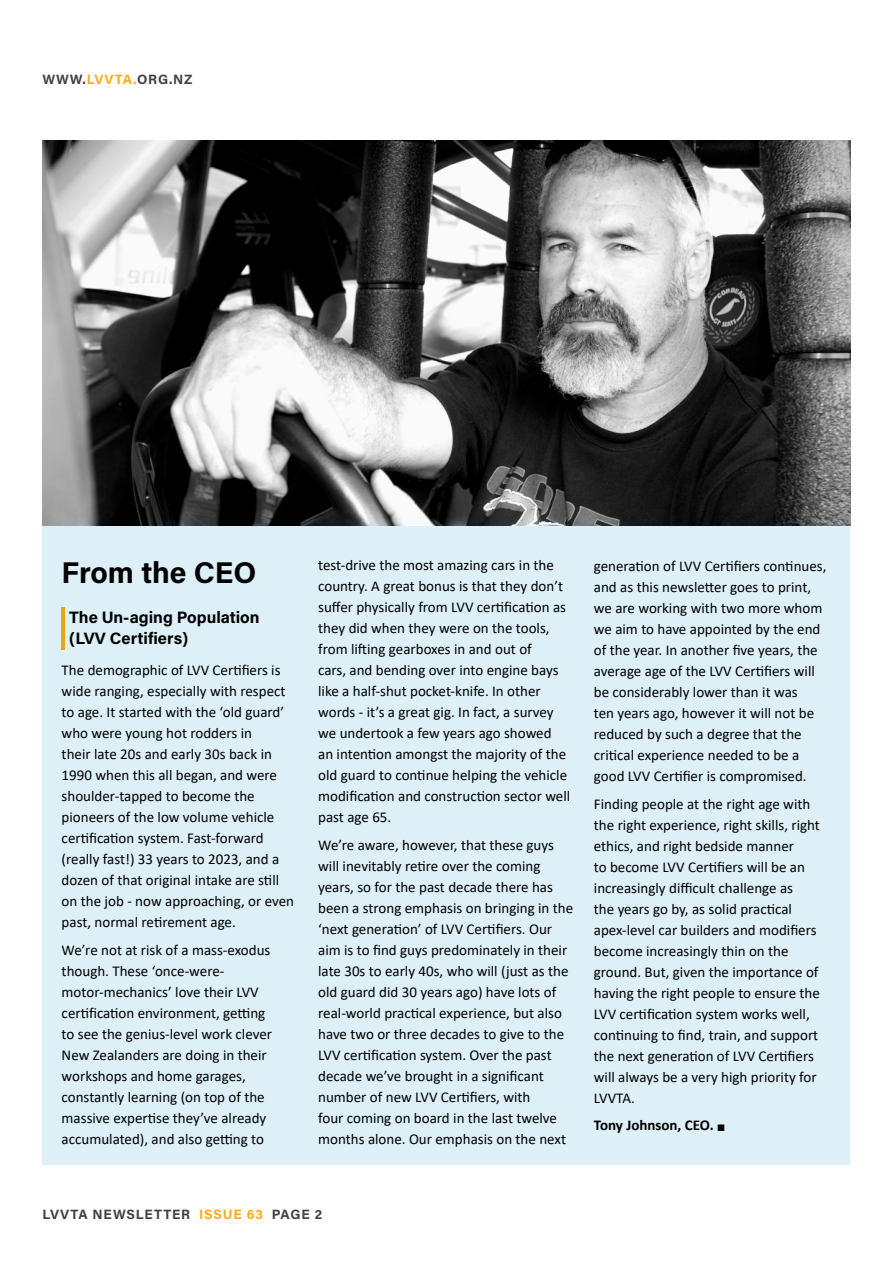
<style>
.page{position:relative;width:893px;height:1263px;background:#fff}
.page>*{position:absolute;margin:0;border:0;box-sizing:border-box;transform-origin:0 0}
.t1{font:700 30px "Acumin Pro";letter-spacing:-.005em;color:#000}
.t2{font:700 16.5px/21px "Acumin Pro";color:#000}
.t3{font:15px/21px "Calibri";color:#000}
.t4{font:700 15px "Calibri";color:#000}
.t5{font:700 13.5px "Acumin Pro";letter-spacing:.06em;color:#414042}
.s1{color:#fbab18}
</style>
<div class="page">
<div style="left:43px;top:517px;width:807px;height:648px;background:#ddf0f8"></div>
<hr style="left:62px;top:607px;width:3px;height:42px;background:#eca117">
<img style="left:43px;top:140px;width:807px;height:385px">
<p class="t5" style="left:43px;top:70px;width:152px">WWW.<span class="s1">LVVTA.</span>ORG.NZ</p>
<h1 class="t1" style="left:62px;top:551px;width:196px">From the CEO</h1>
<p class="t2" style="left:69px;top:606px;width:192px">The Un-aging Population (LVV Certifiers)</p>
<p class="t3" style="left:62px;top:659px;width:234px">The demographic of LVV Certifiers is wide ranging, especially with respect to age. It started with the ‘old guard’ who were young hot rodders in<br>their late 20s and early 30s back in 1990 when this all began, and were shoulder-tapped to become the pioneers of the low volume vehicle certification system. Fast-forward (really fast!) 33 years to 2023, and a dozen of that original intake are still on the job - now approaching, or even past, normal retirement age.</p>
<p class="t3" style="left:62px;top:939px;width:212px">We’re not at risk of a mass-exodus though. These ‘once-were&shy;motor-mechanics’ love their LVV certification environment, getting to see the genius-level work clever New Zealanders are doing in their workshops and home garages, constantly learning (on top of the massive expertise they’ve already accumulated), and also getting to</p>
<p class="t3" style="left:318px;top:554px;width:254px">test-drive the most amazing cars in the country. A great bonus is that they don’t suffer physically from LVV certification as they did when they were on the tools, from lifting gearboxes in and out of<br>cars, and bending over into engine bays like a half-shut pocket-knife. In other words - it’s a great gig. In fact, a survey we undertook a few years ago showed an intention amongst the majority of the old guard to continue helping the vehicle modification and construction sector well past age 65.</p>
<p class="t3" style="left:318px;top:834px;width:257px">We’re aware, however, that these guys will inevitably retire over the coming years, so for the past decade there has been a strong emphasis on bringing in the ‘next generation’ of LVV Certifiers. Our aim is to find guys predominately in their late 30s to early 40s, who will (just as the old guard did 30 years ago) have lots of real-world practical experience, but also have two or three decades to give to the LVV certification system. Over the past decade we’ve brought in a significant number of new LVV Certifiers, with<br>four coming on board in the last twelve months alone. Our emphasis on the next</p>
<p class="t3" style="left:594px;top:555px;width:234px">generation of LVV Certifiers continues, and as this newsletter goes to print, we are working with two more whom we aim to have appointed by the end of the year. In another five years, the average age of the LVV Certifiers will be considerably lower than it was<br>ten years ago, however it will not be reduced by such a degree that the critical experience needed to be a good LVV Certifier is compromised.</p>
<p class="t3" style="left:594px;top:793px;width:228px">Finding people at the right age with the right experience, right skills, right ethics, and right bedside manner<br>to become LVV Certifiers will be an increasingly difficult challenge as<br>the years go by, as solid practical apex-level car builders and modifiers become increasingly thin on the ground. But, given the importance of having the right people to ensure the LVV certification system works well, continuing to find, train, and support the next generation of LVV Certifiers will always be a very high priority for LVVTA.</p>
<p class="t4" style="left:594px;top:1115px;width:121px">Tony Johnson, CEO.</p>
<p class="t5" style="left:43px;top:1204px;width:281px">LVVTA NEWSLETTER <span class="s1">ISSUE 63</span> PAGE 2</p>
</div>
